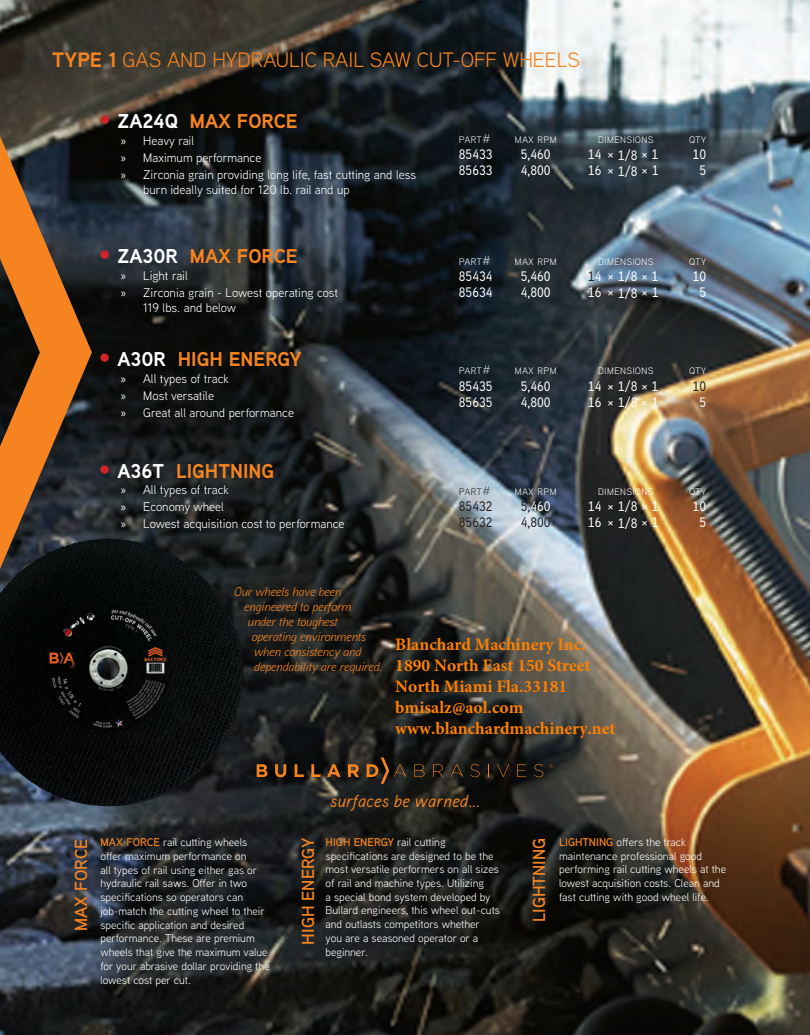
<style>
.page{position:relative;width:810px;height:1035px;background:#fff}
.page>*{position:absolute;margin:0;border:0;box-sizing:border-box;transform-origin:0 0}
.t1{font:20.88px "Aaux Next";color:#f58420}
.t2{font:700 20px "Aaux Next";color:#f58420}
.t3{font:700 17.5px/21px "Minion Pro";color:#ff8000}
.t4{font:600 17.5px "Aaux Next";color:#f58420}
.t5{font:17.5px "Aaux Pro Regular Italic OSF";color:#f58420}
.t6{font:500 13.75px "Aaux Next";color:#fff}
.t7{font:500 13.75px "Aaux Next";color:#231f20}
.t8{font:12.5px/16.8px "Aaux Next";color:#fff}
.t9{font:italic 12.5px "Aaux Next";color:#f58420}
.t10{font:300 12.5px "Aaux Next";color:#fff}
.t11{font:300 12.5px "Aaux Next";color:#231f20}
.t12{font:11.25px/13.8px "Aaux Next";color:#fff}
.s1{font-weight:700}
.s2{font-size:25px;color:#d1232a}
.s3{color:#fff}
.s4{font-family:"Myriad Pro"}
.s5{color:#231f20}
.s6{font-weight:600;color:#f58420}
</style>
<div class="page">
<img style="left:0;top:0;width:810px;height:1035px">
<img style="left:92px;top:538px;width:20px;height:16px">
<svg style="left:0;top:136px;width:92px;height:433px;background:#754b26"></svg>
<svg style="left:257px;top:764px;width:11px;height:13px"></svg>
<svg style="left:275px;top:764px;width:11px;height:13px"></svg>
<svg style="left:295px;top:764px;width:9px;height:13px"></svg>
<svg style="left:311px;top:764px;width:10px;height:13px"></svg>
<svg style="left:348px;top:764px;width:11px;height:13px"></svg>
<svg style="left:327px;top:764px;width:14px;height:13px"></svg>
<svg style="left:414px;top:764px;width:11px;height:13px"></svg>
<svg style="left:433px;top:764px;width:10px;height:13px"></svg>
<svg style="left:470px;top:764px;width:10px;height:13px"></svg>
<svg style="left:488px;top:764px;width:1px;height:13px"></svg>
<svg style="left:497px;top:764px;width:12px;height:13px"></svg>
<svg style="left:517px;top:764px;width:9px;height:13px"></svg>
<svg style="left:534px;top:764px;width:9px;height:13px"></svg>
<svg style="left:367px;top:758px;width:39px;height:26px"></svg>
<svg style="left:451px;top:764px;width:12px;height:13px"></svg>
<svg style="left:549px;top:764px;width:4px;height:4px"></svg>
<h1 class="t1" style="left:52px;top:45px;width:529px"><span class="s1">TYPE 1</span> GAS AND HYDRAULIC RAIL SAW CUT-OFF WHEELS</h1>
<h2 class="t2" style="left:98px;top:107px;width:199px"><span class="s2">•</span> <span class="s3">ZA24Q</span> MAX FORCE</h2>
<p class="t8" style="left:121px;top:132px;width:297px"><span class="s4">»</span> Heavy rail<br><span class="s4">»</span> Maximum performance<br><span class="s4">»</span> Zirconia grain providing long life, fast cutting and less</p>
<p class="t8" style="left:143px;top:180px;width:208px">burn ideally suited for 120 lb. rail and up</p>
<h2 class="t2" style="left:98px;top:242px;width:199px"><span class="s2">•</span> <span class="s3">ZA30R</span> MAX FORCE</h2>
<p class="t8" style="left:121px;top:267px;width:219px"><span class="s4">»</span> Light rail<br><span class="s4">»</span> Zirconia grain - Lowest operating cost</p>
<p class="t8" style="left:143px;top:299px;width:94px">119 lbs. and below</p>
<h2 class="t2" style="left:98px;top:345px;width:205px"><span class="s2">•</span> <span class="s3">A30R</span> HIGH ENERGY</h2>
<p class="t8" style="left:121px;top:370px;width:175px"><span class="s4">»</span> All types of track<br><span class="s4">»</span> Most versatile<br><span class="s4">»</span> Great all around performance</p>
<p class="t10" style="left:459px;top:130px;width:33px">part#</p>
<p class="t10" style="left:515px;top:130px;width:44px">max rpm</p>
<p class="t10" style="left:598px;top:130px;width:57px">dimensions</p>
<p class="t10" style="left:689px;top:130px;width:19px">qty</p>
<p class="t6" style="left:459px;top:145px;width:35px">85433</p>
<p class="t6" style="left:521px;top:145px;width:31px">5,460</p>
<p class="t6" style="left:588px;top:145px;width:72px">14 × 1/8 × 1</p>
<p class="t6" style="left:693px;top:145px;width:15px">10</p>
<p class="t6" style="left:459px;top:161px;width:35px">85633</p>
<p class="t6" style="left:521px;top:161px;width:31px">4,800</p>
<p class="t6" style="left:588px;top:161px;width:72px">16 × 1/8 × 1</p>
<p class="t6" style="left:700px;top:161px;width:8px">5</p>
<p class="t10" style="left:459px;top:252px;width:33px">part#</p>
<p class="t10" style="left:515px;top:252px;width:44px">max rpm</p>
<p class="t10" style="left:598px;top:252px;width:57px">dimensions</p>
<p class="t10" style="left:689px;top:252px;width:19px">qty</p>
<p class="t6" style="left:459px;top:267px;width:35px">85434</p>
<p class="t6" style="left:521px;top:267px;width:31px">5,460</p>
<p class="t6" style="left:588px;top:267px;width:72px"><span class="s5">1</span>4 × 1/8 × 1</p>
<p class="t6" style="left:693px;top:267px;width:15px">10</p>
<p class="t6" style="left:459px;top:283px;width:35px">85634</p>
<p class="t6" style="left:521px;top:283px;width:31px">4,800</p>
<p class="t6" style="left:588px;top:283px;width:72px">16 × 1/8 × 1</p>
<p class="t6" style="left:700px;top:283px;width:8px">5</p>
<p class="t10" style="left:459px;top:362px;width:33px">part#</p>
<p class="t10" style="left:515px;top:362px;width:44px">max rpm</p>
<p class="t10" style="left:598px;top:362px;width:57px">dimensions</p>
<p class="t10" style="left:689px;top:362px;width:19px">qty</p>
<p class="t6" style="left:459px;top:377px;width:35px">85435</p>
<p class="t6" style="left:521px;top:377px;width:31px">5,460</p>
<p class="t6" style="left:588px;top:377px;width:72px">14 × 1/8 × 1</p>
<p class="t7" style="left:693px;top:377px;width:15px">10</p>
<p class="t6" style="left:459px;top:393px;width:35px">85635</p>
<p class="t6" style="left:521px;top:393px;width:31px">4,800</p>
<p class="t6" style="left:588px;top:393px;width:72px">16 × 1/8 × 1</p>
<p class="t6" style="left:700px;top:393px;width:8px">5</p>
<h2 class="t2" style="left:98px;top:457px;width:177px"><span class="s2">•</span> <span class="s3">A36T</span> LIGHTNING</h2>
<p class="t8" style="left:121px;top:481px;width:225px"><span class="s4">»</span> All types of track<br><span class="s4">»</span> Economy wheel<br><span class="s4">»</span> Lowest acquisition cost to performance</p>
<p class="t11" style="left:459px;top:482px;width:33px">part#</p>
<p class="t10" style="left:515px;top:482px;width:44px">max rpm</p>
<p class="t10" style="left:598px;top:482px;width:57px">dimensions</p>
<p class="t10" style="left:689px;top:482px;width:19px">qty</p>
<p class="t7" style="left:459px;top:497px;width:35px">85432</p>
<p class="t6" style="left:521px;top:497px;width:31px"><span class="s5">5,</span>460</p>
<p class="t6" style="left:588px;top:497px;width:72px">14 × 1/8 × 1</p>
<p class="t6" style="left:693px;top:497px;width:15px">10</p>
<p class="t7" style="left:459px;top:513px;width:35px">85632</p>
<p class="t7" style="left:521px;top:513px;width:31px">4,800</p>
<p class="t6" style="left:588px;top:513px;width:72px">16 × 1/8 × 1</p>
<p class="t6" style="left:700px;top:513px;width:8px">5</p>
<p class="t9" style="left:234px;top:583px;width:109px">Our wheels have been</p>
<p class="t9" style="left:244px;top:598px;width:108px">engineered to perform</p>
<p class="t9" style="left:248px;top:613px;width:91px">under the toughest</p>
<p class="t9" style="left:252px;top:628px;width:116px">operating environments</p>
<p class="t9" style="left:254px;top:643px;width:108px">when consistency and</p>
<p class="t9" style="left:254px;top:658px;width:129px">dependability are required.</p>
<h3 class="t3" style="left:395px;top:633px;width:222px">Blanchard Machinery Inc.<br>1890 North East 150 Street<br>North Miami Fla.33181 bmisalz@aol.com www.blanchardmachinery.net</h3>
<h3 class="t5" style="left:330px;top:790px;width:151px">surfaces be warned...</h3>
<h3 class="t4" style="left:69px;top:931px;width:93px;rotate:-90deg">MAX FORCE</h3>
<p class="t12" style="left:326px;top:835px;width:176px"><span class="s6">HIGH ENERGY</span> rail cutting specifications are designed to be the most versatile performers on all sizes of rail and machine types. Utilizing<br>a special bond system developed by<br>Bullard engineers, this wheel out-cuts and outlasts competitors whether<br>you are a seasoned operator or a beginner.</p>
<h3 class="t4" style="left:296px;top:945px;width:107px;rotate:-90deg">HIGH ENERGY</h3>
<p class="t12" style="left:559px;top:835px;width:168px"><span class="s6">LIGHTNING</span> offers the track maintenance professional good performing rail cutting wheels at the lowest acquisition costs. Clean and fast cutting with good wheel life.</p>
<p class="t12" style="left:100px;top:835px;width:171px"><span class="s6">MAX FORCE</span> rail cutting wheels offer maximum performance on<br>all types of rail using either gas or hydraulic rail saws. Offer in two specifications so operators can job-match the cutting wheel to their specific application and desired performance. These are premium wheels that give the maximum value for your abrasive dollar providing the lowest cost per cut.</p>
<h3 class="t4" style="left:527px;top:922px;width:84px;rotate:-90deg">LIGHTNING</h3>
</div>
